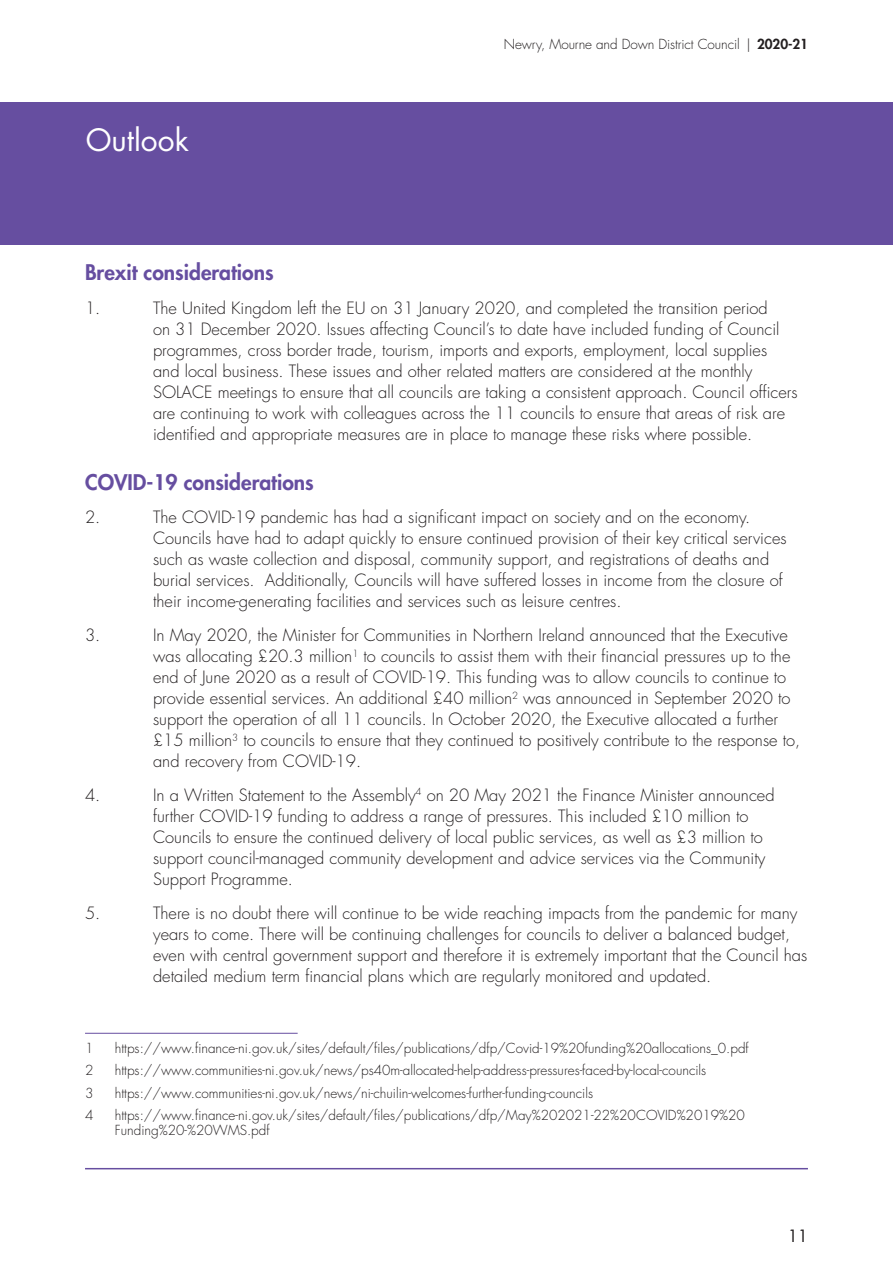
<style>
.page{position:relative;width:893px;height:1263px;background:#fff}
.page>*{position:absolute;margin:0;border:0;box-sizing:border-box;transform-origin:0 0}
.t1{font:30px "Futura";color:#fff}
.t2{font:800 21px "Futura";color:#664ea0}
.t3{font:300 16.5px/21px "Futura";color:#231f20}
.t4{font:16.5px "Futura";color:#231f20}
.t5{font:300 13.5px/15.8px "Futura";color:#231f20}
.s1{font-weight:800}
</style>
<div class="page">
<div style="left:0;top:102px;width:893px;height:142px;background:#664ea0"></div>
<hr style="left:85px;top:1168px;width:723px;height:1px;background:#664ea0">
<hr style="left:85px;top:1033px;width:213px;height:1px;background:#664ea0">
<h1 class="t1" style="left:86px;top:121px;width:105px">Outlook</h1>
<p class="t5" style="left:504px;top:37px;width:306px">Newry, Mourne and Down District Council | <span class="s1">2020-21</span></p>
<p class="t2" style="left:85px;top:259px;width:190px">Brexit considerations</p>
<p class="t3" style="left:85px;top:298px;width:17px">1.</p>
<p class="t3" style="left:153px;top:298px;width:646px">The United Kingdom left the EU on 31 January 2020, and completed the transition period<br>on 31 December 2020. Issues affecting Council’s to date have included funding of Council programmes, cross border trade, tourism, imports and exports, employment, local supplies and local business. These issues and other related matters are considered at the monthly SOLACE meetings to ensure that all councils are taking a consistent approach. Council officers are continuing to work with colleagues across the 11 councils to ensure that areas of risk are identified and appropriate measures are in place to manage these risks where possible.</p>
<p class="t2" style="left:85px;top:468px;width:230px">COVID-19 considerations</p>
<p class="t3" style="left:85px;top:507px;width:17px">2.</p>
<p class="t3" style="left:153px;top:507px;width:635px">The COVID-19 pandemic has had a significant impact on society and on the economy.<br>Councils have had to adapt quickly to ensure continued provision of their key critical services such as waste collection and disposal, community support, and registrations of deaths and burial services. Additionally, Councils will have suffered losses in income from the closure of their income-generating facilities and services such as leisure centres.</p>
<p class="t3" style="left:85px;top:625px;width:17px">3.</p>
<p class="t3" style="left:153px;top:625px;width:649px">In May 2020, the Minister for Communities in Northern Ireland announced that the Executive was allocating £20.3 million<sup>1</sup> to councils to assist them with their financial pressures up to the end of June 2020 as a result of COVID-19. This funding was to allow councils to continue to provide essential services. An additional £40 million<sup>2</sup> was announced in September 2020 to support the operation of all 11 councils. In October 2020, the Executive allocated a further £15 million<sup>3</sup> to councils to ensure that they continued to positively contribute to the response to, and recovery from COVID-19.</p>
<p class="t3" style="left:85px;top:785px;width:17px">4.</p>
<p class="t3" style="left:153px;top:785px;width:623px">In a Written Statement to the Assembly<sup>4</sup> on 20 May 2021 the Finance Minister announced further COVID-19 funding to address a range of pressures. This included £10 million to Councils to ensure the continued delivery of local public services, as well as £3 million to support council-managed community development and advice services via the Community Support Programme.</p>
<p class="t3" style="left:85px;top:903px;width:17px">5.</p>
<p class="t3" style="left:153px;top:903px;width:656px">There is no doubt there will continue to be wide reaching impacts from the pandemic for many years to come. There will be continuing challenges for councils to deliver a balanced budget, even with central government support and therefore it is extremely important that the Council has detailed medium term financial plans which are regularly monitored and updated.</p>
<p class="t5" style="left:85px;top:1041px;width:10px">1</p>
<p class="t5" style="left:115px;top:1041px;width:635px">https://www.finance-ni.gov.uk/sites/default/files/publications/dfp/Covid-19%20funding%20allocations_0.pdf</p>
<p class="t5" style="left:85px;top:1063px;width:10px">2</p>
<p class="t5" style="left:115px;top:1063px;width:593px">https://www.communities-ni.gov.uk/news/ps40m-allocated-help-address-pressures-faced-by-local-councils</p>
<p class="t5" style="left:85px;top:1085px;width:10px">3</p>
<p class="t5" style="left:115px;top:1085px;width:480px">https://www.communities-ni.gov.uk/news/ni-chuilin-welcomes-further-funding-councils</p>
<p class="t5" style="left:85px;top:1107px;width:10px">4</p>
<p class="t5" style="left:115px;top:1107px;width:631px">https://www.finance-ni.gov.uk/sites/default/files/publications/dfp/May%202021-22%20COVID%2019%20<br>Funding%20-%20WMS.pdf</p>
<p class="t4" style="left:788px;top:1225px;width:22px">11</p>
</div>
